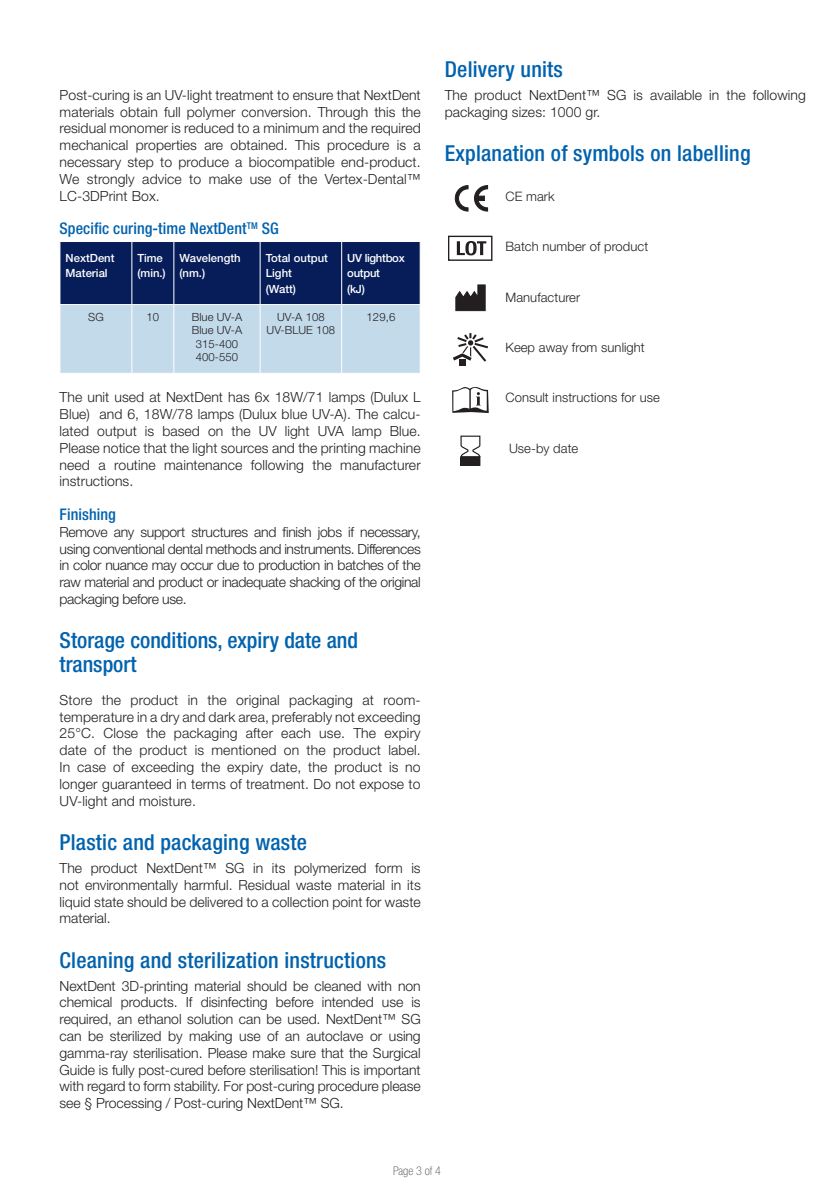
<style>
.page{position:relative;width:840px;height:1191px;background:#fff}
.page>*{position:absolute;margin:0;border:0;box-sizing:border-box;transform-origin:0 0}
.Paragraph_Broodtekst{font:500 condensed 22px "Helvetica Neue LT Std";letter-spacing:.01em;color:#0162ae}
.H3_Section_titels_v3{font:500 condensed 22px/24px "Helvetica Neue LT Std";color:#0162ae}
.Paragraph_Broodtekst-2{font:500 condensed 16px "Helvetica Neue LT Std";letter-spacing:.005em;color:#0162ae}
.Paragraph_Broodtekst-3{font:300 14px/16.8px "Helvetica Neue LT Std";letter-spacing:.005em;color:#231f20;text-align:justify}
.Paragraph_Broodtekst-4{font:300 13px "Helvetica Neue LT Std";letter-spacing:.005em;color:#231f20}
.t1{font:100 condensed 12px "Helvetica Neue LT Std";color:#434648}
.t2{font:500 11.2px "Helvetica Neue LT Std";color:#fff}
.t3{font:300 11.2px "Helvetica Neue LT Std";letter-spacing:.005em;color:#231f20}
.t4{font:500 11.2px/15.6px "Helvetica Neue LT Std";letter-spacing:-.025em;color:#fff}
</style>
<div class="page">
<svg style="left:61px;top:242px;width:358px;height:131px;background:#6980a5"></svg>
<hr style="left:131px;top:305px;width:1px;height:68px;background:#fff">
<hr style="left:173px;top:305px;width:1px;height:68px;background:#fff">
<hr style="left:131px;top:242px;width:1px;height:62px;background:#fff">
<hr style="left:173px;top:242px;width:1px;height:62px;background:#fff">
<hr style="left:259px;top:242px;width:1px;height:62px;background:#fff">
<hr style="left:341px;top:242px;width:1px;height:62px;background:#fff">
<hr style="left:60px;top:304px;width:72px;height:1px;background:#fff">
<hr style="left:132px;top:304px;width:42px;height:1px;background:#fff">
<hr style="left:174px;top:304px;width:86px;height:1px;background:#fff">
<hr style="left:260px;top:304px;width:81px;height:1px;background:#fff">
<hr style="left:341px;top:304px;width:79px;height:1px;background:#fff">
<hr style="left:259px;top:305px;width:1px;height:68px;background:#fff">
<hr style="left:341px;top:305px;width:1px;height:68px;background:#fff">
<svg style="left:454px;top:185px;width:34px;height:27px"></svg>
<svg style="left:456px;top:241px;width:30px;height:14px"></svg>
<div style="left:448px;top:236px;width:44px;height:25px;border:1px solid #231f20"></div>
<svg style="left:455px;top:284px;width:30px;height:27px"></svg>
<svg style="left:453px;top:333px;width:35px;height:33px"></svg>
<svg style="left:452px;top:387px;width:36px;height:26px"></svg>
<svg style="left:460px;top:435px;width:20px;height:31px"></svg>
<p class="Paragraph_Broodtekst-3" style="left:60px;top:86px;width:362px">Post-curing is an UV-light treatment to ensure that NextDent materials obtain full polymer conversion. Through this the residual monomer is reduced to a minimum and the required mechanical properties are obtained. This procedure is a necessary step to produce a biocompatible end-product.<br>We strongly advice to make use of the Vertex-Dental™ LC-3DPrint Box.</p>
<p class="Paragraph_Broodtekst-2" style="left:60px;top:219px;width:220px">Specific curing-time NextDent<sup>TM</sup> SG</p>
<p class="t2" style="left:66px;top:251px;width:50px">NextDent</p>
<p class="t2" style="left:66px;top:266px;width:44px">Material</p>
<p class="t2" style="left:137px;top:251px;width:27px">Time</p>
<p class="t2" style="left:137px;top:266px;width:30px">(min.)</p>
<p class="t2" style="left:179px;top:251px;width:63px">Wavelength</p>
<p class="t2" style="left:179px;top:266px;width:27px">(nm.)</p>
<p class="t2" style="left:265px;top:251px;width:64px">Total output</p>
<p class="t2" style="left:265px;top:266px;width:28px">Light</p>
<p class="t2" style="left:265px;top:282px;width:32px">(Watt)</p>
<p class="t4" style="left:347px;top:250px;width:59px">UV lightbox output</p>
<p class="t2" style="left:347px;top:282px;width:19px">(kJ)</p>
<p class="t3" style="left:88px;top:310px;width:17px">SG</p>
<p class="t3" style="left:146px;top:310px;width:14px">10</p>
<p class="t3" style="left:192px;top:310px;width:52px">Blue UV-A</p>
<p class="t3" style="left:192px;top:323px;width:52px">Blue UV-A</p>
<p class="t3" style="left:196px;top:337px;width:44px">315-400</p>
<p class="t3" style="left:196px;top:350px;width:44px">400-550</p>
<p class="t3" style="left:277px;top:310px;width:49px">UV-A 108</p>
<p class="t3" style="left:266px;top:323px;width:70px">UV-BLUE 108</p>
<p class="t3" style="left:366px;top:310px;width:30px">129,6</p>
<p class="Paragraph_Broodtekst-3" style="left:60px;top:389px;width:362px">The unit used at NextDent has 6x 18W/71 lamps (Dulux L Blue) and 6, 18W/78 lamps (Dulux blue UV-A). The calcu&shy;lated output is based on the UV light UVA lamp Blue.<br>Please notice that the light sources and the printing machine need a routine maintenance following the manufacturer instructions.</p>
<p class="Paragraph_Broodtekst-2" style="left:60px;top:505px;width:58px">Finishing</p>
<p class="Paragraph_Broodtekst-3" style="left:60px;top:523px;width:362px">Remove any support structures and finish jobs if necessary, using conventional dental methods and instruments. Differences in color nuance may occur due to production in batches of the raw material and product or inadequate shacking of the original packaging before use.</p>
<p class="H3_Section_titels_v3" style="left:60px;top:628px;width:300px">Storage conditions, expiry date and transport</p>
<p class="Paragraph_Broodtekst-3" style="left:60px;top:691px;width:362px">Store the product in the original packaging at room&shy;temperature in a dry and dark area, preferably not exceeding 25°C. Close the packaging after each use. The expiry date of the product is mentioned on the product label.<br>In case of exceeding the expiry date, the product is no longer guaranteed in terms of treatment. Do not expose to UV-light and moisture.</p>
<p class="Paragraph_Broodtekst" style="left:60px;top:829px;width:249px">Plastic and packaging waste</p>
<p class="Paragraph_Broodtekst-3" style="left:60px;top:859px;width:362px">The product NextDent™ SG in its polymerized form is not environmentally harmful. Residual waste material in its liquid state should be delivered to a collection point for waste material.</p>
<p class="Paragraph_Broodtekst" style="left:60px;top:946px;width:328px">Cleaning and sterilization instructions</p>
<p class="Paragraph_Broodtekst-3" style="left:60px;top:977px;width:362px">NextDent 3D-printing material should be cleaned with non chemical products. If disinfecting before intended use is required, an ethanol solution can be used. NextDent™ SG can be sterilized by making use of an autoclave or using gamma-ray sterilisation. Please make sure that the Surgical Guide is fully post-cured before sterilisation! This is important with regard to form stability. For post-curing procedure please see § Processing / Post-curing NextDent™ SG.</p>
<p class="Paragraph_Broodtekst" style="left:444px;top:56px;width:120px">Delivery units</p>
<p class="Paragraph_Broodtekst-3" style="left:444px;top:86px;width:362px">The product NextDent™ SG is available in the following packaging sizes: 1000 gr.</p>
<p class="Paragraph_Broodtekst" style="left:444px;top:140px;width:307px">Explanation of symbols on labelling</p>
<p class="Paragraph_Broodtekst-4" style="left:505px;top:188px;width:51px">CE mark</p>
<p class="Paragraph_Broodtekst-4" style="left:505px;top:238px;width:144px">Batch number of product</p>
<p class="Paragraph_Broodtekst-4" style="left:505px;top:289px;width:76px">Manufacturer</p>
<p class="Paragraph_Broodtekst-4" style="left:505px;top:339px;width:141px">Keep away from sunlight</p>
<p class="Paragraph_Broodtekst-4" style="left:505px;top:390px;width:156px">Consult instructions for use</p>
<p class="Paragraph_Broodtekst-4" style="left:508px;top:440px;width:71px">Use-by date</p>
<p class="t1" style="left:393px;top:1164px;width:49px">Page 3 of 4</p>
</div>
